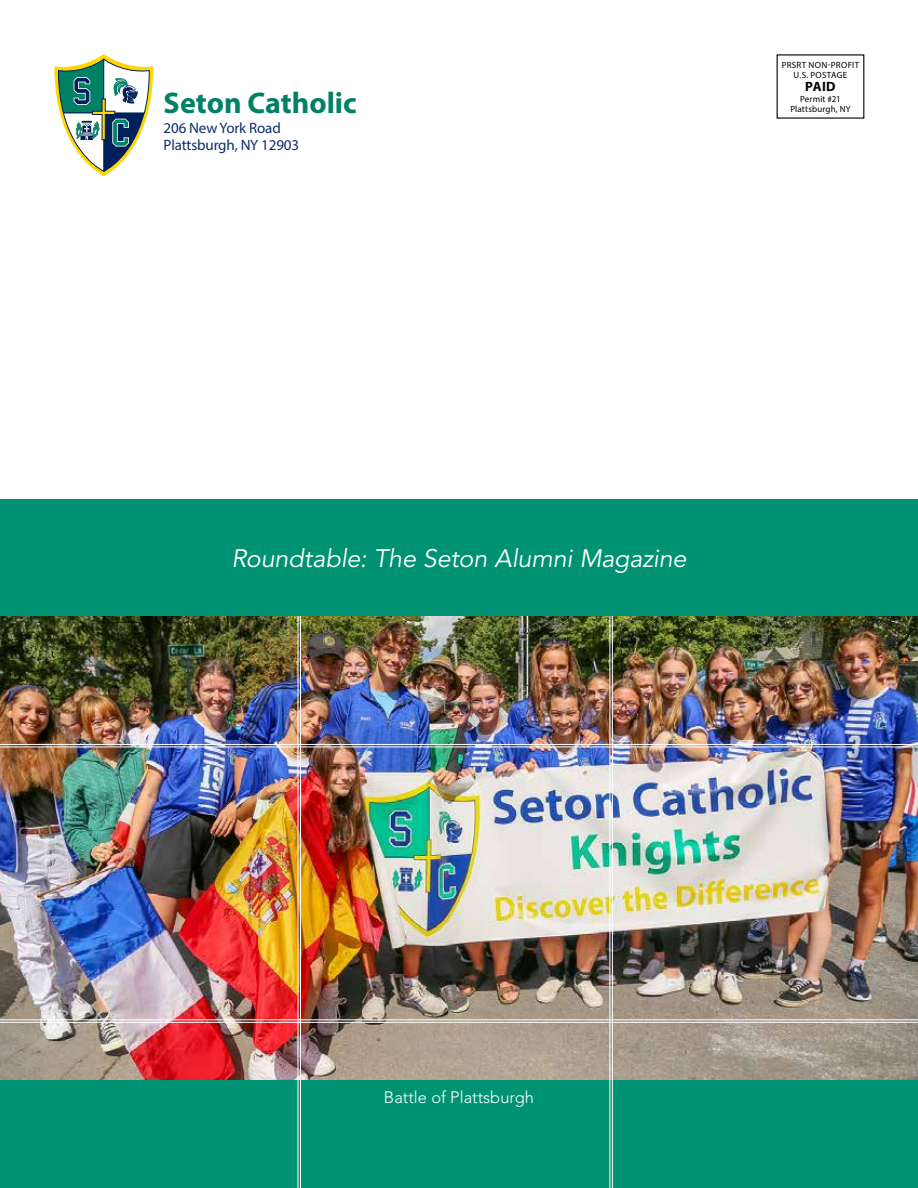
<style>
.page{position:relative;width:918px;height:1188px;background:#fff}
.page>*{position:absolute;margin:0;border:0;box-sizing:border-box;transform-origin:0 0}
.t1{font:700 30px "Myriad Pro";color:#008065}
.t2{font:25.2px "Avenir LT Std";color:#fff}
.t3{font:300 16.5px "Avenir LT Std";color:#fff}
.t4{font:15px/16.5px "Myriad Pro";letter-spacing:-.01em;color:#0d2c6c}
.t5{font:700 13.5px "Myriad Pro";color:#000}
.t6{font:9px/10.2px "Myriad Pro";letter-spacing:.04em;color:#000;text-align:center}
.t7{font:9px/10.2px "Myriad Pro";letter-spacing:.02em;color:#000;text-align:center}
</style>
<div class="page">
<img style="left:0;top:616px;width:918px;height:464px">
<div style="left:0;top:1080px;width:918px;height:108px;background:#009373"></div>
<hr style="left:0;top:1022px;width:918px;height:1px;background:#fff">
<hr style="left:0;top:1020px;width:918px;height:1px;background:#fff">
<hr style="left:0;top:747px;width:918px;height:1px;background:#fff">
<hr style="left:0;top:744px;width:918px;height:1px;background:#fff">
<hr style="left:300px;top:487px;width:1px;height:701px;background:#fff">
<hr style="left:298px;top:487px;width:1px;height:701px;background:#fff">
<hr style="left:612px;top:537px;width:1px;height:651px;background:#fff">
<hr style="left:610px;top:537px;width:1px;height:651px;background:#fff">
<svg style="left:54px;top:54px;width:99px;height:122px"></svg>
<div style="left:0;top:500px;width:918px;height:116px;background:#009373"></div>
<h1 class="t1" style="left:164px;top:83px;width:195px">Seton Catholic</h1>
<p class="t4" style="left:164px;top:120px;width:137px">206 New York Road<br>Plattsburgh, NY 12903</p>
<p class="t6" style="left:782px;top:60px;width:79px">PRSRT NON-PROFIT<br>U.S. POSTAGE</p>
<p class="t5" style="left:805px;top:78px;width:32px">PAID</p>
<p class="t7" style="left:790px;top:93px;width:62px">Permit #21<br>Plattsburgh, NY</p>
<h2 class="t2" style="left:231px;top:544px;width:461px">Roundtable: The Seton Alumni Magazine</h2>
<p class="t3" style="left:384px;top:1088px;width:152px">Battle of Plattsburgh</p>
</div>
